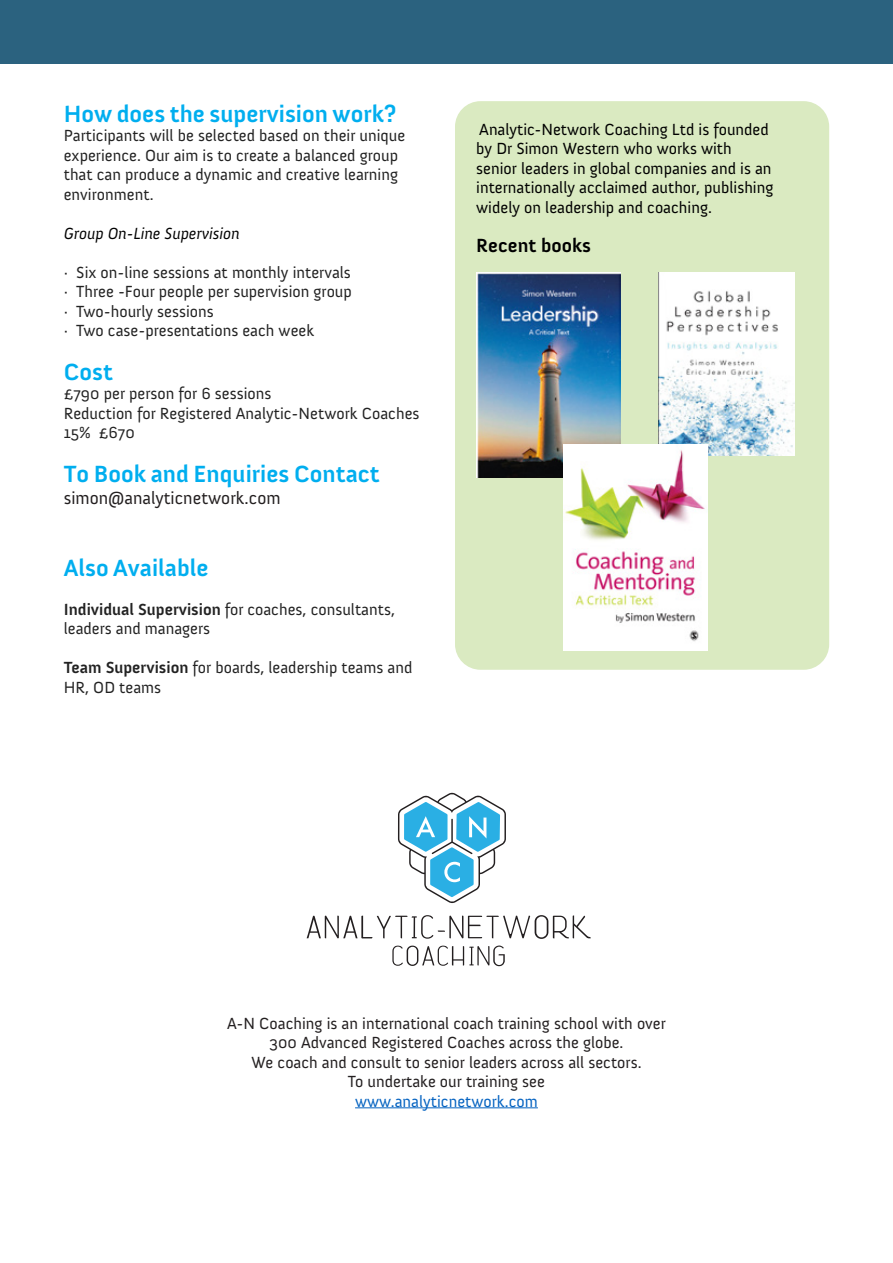
<style>
.page{position:relative;width:893px;height:1263px;background:#fff}
.page>*{position:absolute;margin:0;border:0;box-sizing:border-box;transform-origin:0 0}
.blue_head{font:700 24px "Anivers";color:#00aeef}
.Normal_wrd_3{font:700 19.5px "Anivers";color:#000}
.Normal_wrd_3-2{font:18px "Anivers";color:#231f20}
.Normal_wrd_3-3{font:16.5px/19.5px "Anivers";color:#222}
.Normal_wrd_3-4{font:16.5px/19.5px "Anivers";color:#000}
.Normal_wrd_3-5{font:16.5px/19.5px "Anivers";color:#231f20;text-align:center}
.List_Paragraph_wrd_2{font:16.5px "Anivers";color:#222}
.Normal_wrd_3-6{font:italic 16.5px "Anivers";color:#000}
.Normal_wrd_3-7{font:16.5px "Anivers";color:#0563c1}
.s1{font-weight:700}
</style>
<div class="page">
<div style="left:0;top:0;width:893px;height:64px;background:#2b627f"></div>
<div style="left:455px;top:101px;width:374px;height:569px;background:#daeac1;border-radius:26px"></div>
<img style="left:476px;top:272px;width:144px;height:205px">
<img style="left:658px;top:272px;width:137px;height:183px">
<img style="left:563px;top:445px;width:145px;height:205px">
<hr style="left:355px;top:1107px;width:183px;height:1px;background:#0563c1">
<svg style="left:307px;top:915px;width:284px;height:24px"></svg>
<svg style="left:392px;top:945px;width:113px;height:21px"></svg>
<svg style="left:398px;top:792px;width:108px;height:111px"></svg>
<p class="blue_head" style="left:64px;top:101px;width:334px">How does the supervision work?</p>
<p class="Normal_wrd_3-3" style="left:64px;top:126px;width:343px">Participants will be selected based on their unique experience. Our aim is to create a balanced group that can produce a dynamic and creative learning environment.</p>
<p class="Normal_wrd_3-6" style="left:64px;top:224px;width:178px">Group On-Line Supervision</p>
<p class="List_Paragraph_wrd_2" style="left:64px;top:263px;width:289px">· Six on-line sessions at monthly intervals</p>
<p class="List_Paragraph_wrd_2" style="left:64px;top:283px;width:290px">· Three -Four people per supervision group</p>
<p class="List_Paragraph_wrd_2" style="left:64px;top:302px;width:151px">· Two-hourly sessions</p>
<p class="List_Paragraph_wrd_2" style="left:64px;top:322px;width:252px">· Two case-presentations each week</p>
<p class="blue_head" style="left:64px;top:359px;width:51px">Cost</p>
<p class="Normal_wrd_3-3" style="left:64px;top:384px;width:357px">£790 per person for 6 sessions<br>Reduction for Registered Analytic-Network Coaches<br>15% £670</p>
<p class="blue_head" style="left:64px;top:461px;width:318px">To Book and Enquiries Contact</p>
<p class="Normal_wrd_3-2" style="left:64px;top:488px;width:218px">simon@analyticnetwork.com</p>
<p class="blue_head" style="left:64px;top:554px;width:146px">Also Available</p>
<p class="Normal_wrd_3-3" style="left:64px;top:599px;width:333px"><span class="s1">Individual Supervision</span> for coaches, consultants, leaders and managers</p>
<p class="Normal_wrd_3-3" style="left:64px;top:658px;width:350px"><span class="s1">Team Supervision</span> for boards, leadership teams and<br>HR, OD teams</p>
<p class="Normal_wrd_3-4" style="left:476px;top:120px;width:299px">Analytic-Network Coaching Ltd is founded by Dr Simon Western who works with senior leaders in global companies and is an internationally acclaimed author, publishing widely on leadership and coaching.</p>
<p class="Normal_wrd_3" style="left:476px;top:235px;width:116px">Recent books</p>
<p class="Normal_wrd_3-5" style="left:227px;top:1014px;width:440px">A-N Coaching is an international coach training school with over<br>300 Advanced Registered Coaches across the globe.</p>
<p class="Normal_wrd_3-5" style="left:251px;top:1053px;width:392px">We coach and consult to senior leaders across all sectors.</p>
<p class="Normal_wrd_3-5" style="left:348px;top:1072px;width:199px">To undertake our training see</p>
<p class="Normal_wrd_3-7" style="left:355px;top:1092px;width:184px">www.analyticnetwork.com</p>
</div>
